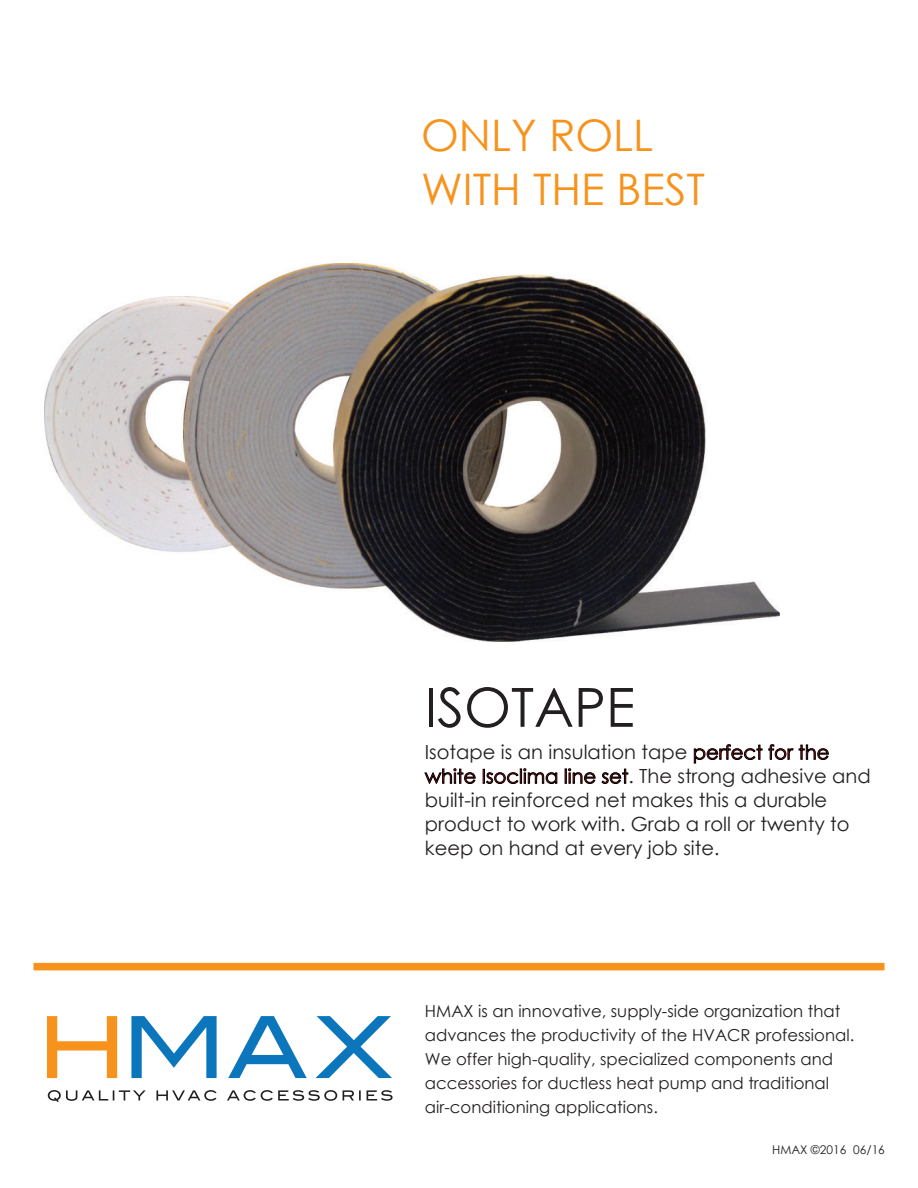
<style>
.page{position:relative;width:918px;height:1188px;background:#fff}
.page>*{position:absolute;margin:0;border:0;box-sizing:border-box;transform-origin:0 0}
.t1{font:54px "Century Gothic";color:#231f20}
.t2{font:43.5px/54px "Century Gothic";color:#f7931d}
.t3{font:19.5px/24px "Century Gothic";color:#231f20}
.t4{font:16.5px/24px "Century Gothic";color:#231f20}
.t5{font:12px "Century Gothic";color:#231f20}
.s1{color:#ff1418}
</style>
<div class="page">
<img style="left:44px;top:264px;width:736px;height:377px">
<svg style="left:131px;top:1016px;width:261px;height:62px"></svg>
<svg style="left:47px;top:1016px;width:70px;height:62px"></svg>
<svg style="left:48px;top:1090px;width:345px;height:12px"></svg>
<div style="left:33px;top:963px;width:852px;height:7px;background:#f7931d"></div>
<p class="t2" style="left:421px;top:108px;width:285px">ONLY ROLL<br>WITH THE BEST</p>
<p class="t1" style="left:425px;top:670px;width:211px">ISOTAPE</p>
<p class="t3" style="left:425px;top:740px;width:447px">Isotape is an insulation tape <span class="s1">perfect for the white Isoclima line set</span>. The strong adhesive and built-in reinforced net makes this a durable product to work with. Grab a roll or twenty to keep on hand at every job site.</p>
<p class="t4" style="left:425px;top:999px;width:431px">HMAX is an innovative, supply-side organization that advances the productivity of the HVACR professional.<br>We offer high-quality, specialized components and accessories for ductless heat pump and traditional air-conditioning applications.</p>
<p class="t5" style="left:772px;top:1142px;width:114px">HMAX ©2016 06/16</p>
</div>
